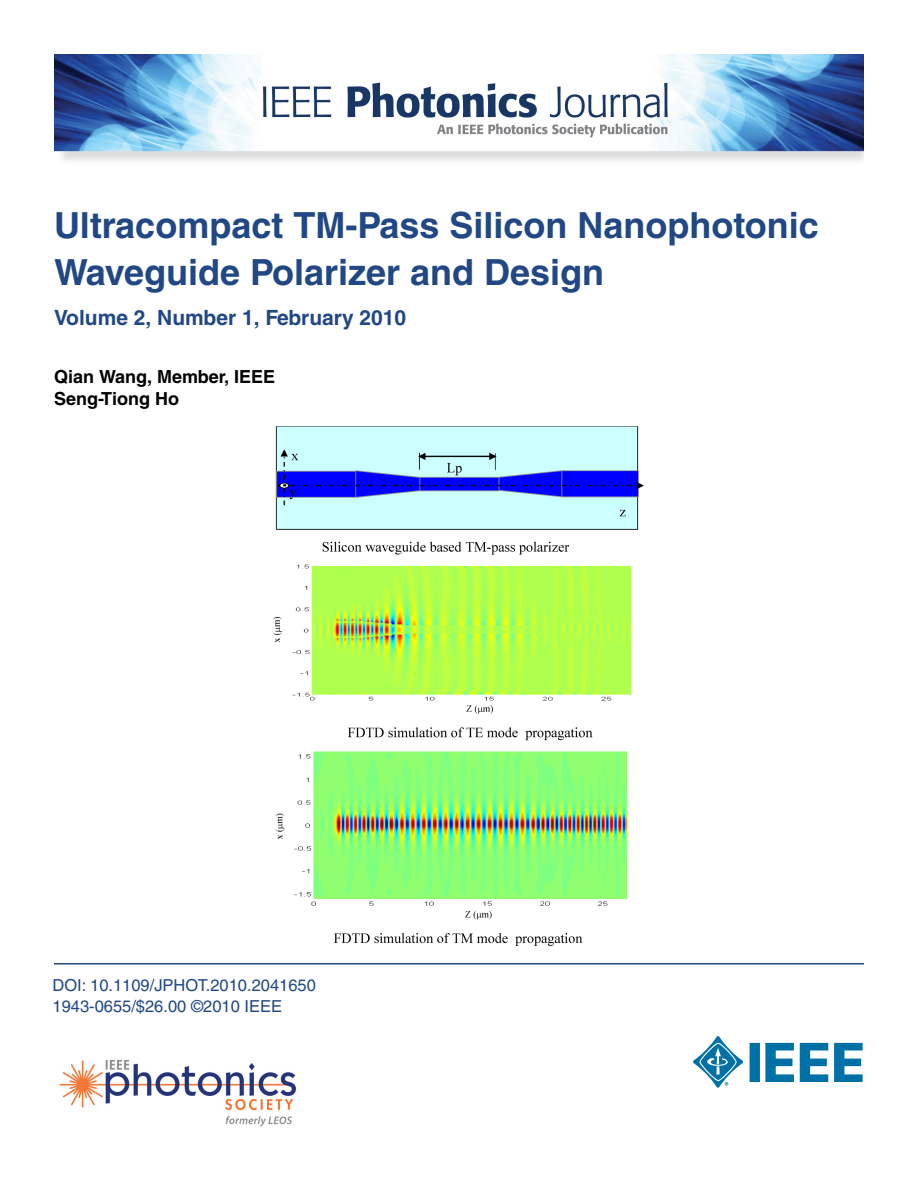
<style>
.page{position:relative;width:918px;height:1188px;background:#fff}
.page>*{position:absolute;margin:0;border:0;box-sizing:border-box;transform-origin:0 0}
.t1{font:700 36px/46.8px "Helvetica";color:#214885}
.t2{font:700 21px "Helvetica";color:#214885}
.t3{font:700 18px/21.6px "Helvetica";color:#000}
.t4{font:16.5px/21px "Helvetica";color:#214885}
</style>
<div class="page">
<svg style="left:693px;top:1036px;width:170px;height:52px"></svg>
<img style="left:59px;top:1059px;width:237px;height:68px">
<img style="left:274px;top:426px;width:369px;height:519px">
<hr style="left:54px;top:963px;width:810px;height:1px;background:#214885">
<img style="left:54px;top:54px;width:810px;height:107px">
<p class="t1" style="left:54px;top:205px;width:766px">Ultracompact TM-Pass Silicon Nanophotonic<br>Waveguide Polarizer and Design</p>
<p class="t2" style="left:54px;top:310px;width:354px">Volume 2, Number 1, February 2010</p>
<p class="t3" style="left:54px;top:368px;width:223px">Qian Wang, Member, IEEE<br>Seng-Tiong Ho</p>
<p class="t4" style="left:52px;top:976px;width:265px">DOI: 10.1109/JPHOT.2010.2041650<br>1943-0655/$26.00 ©2010 IEEE</p>
</div>
